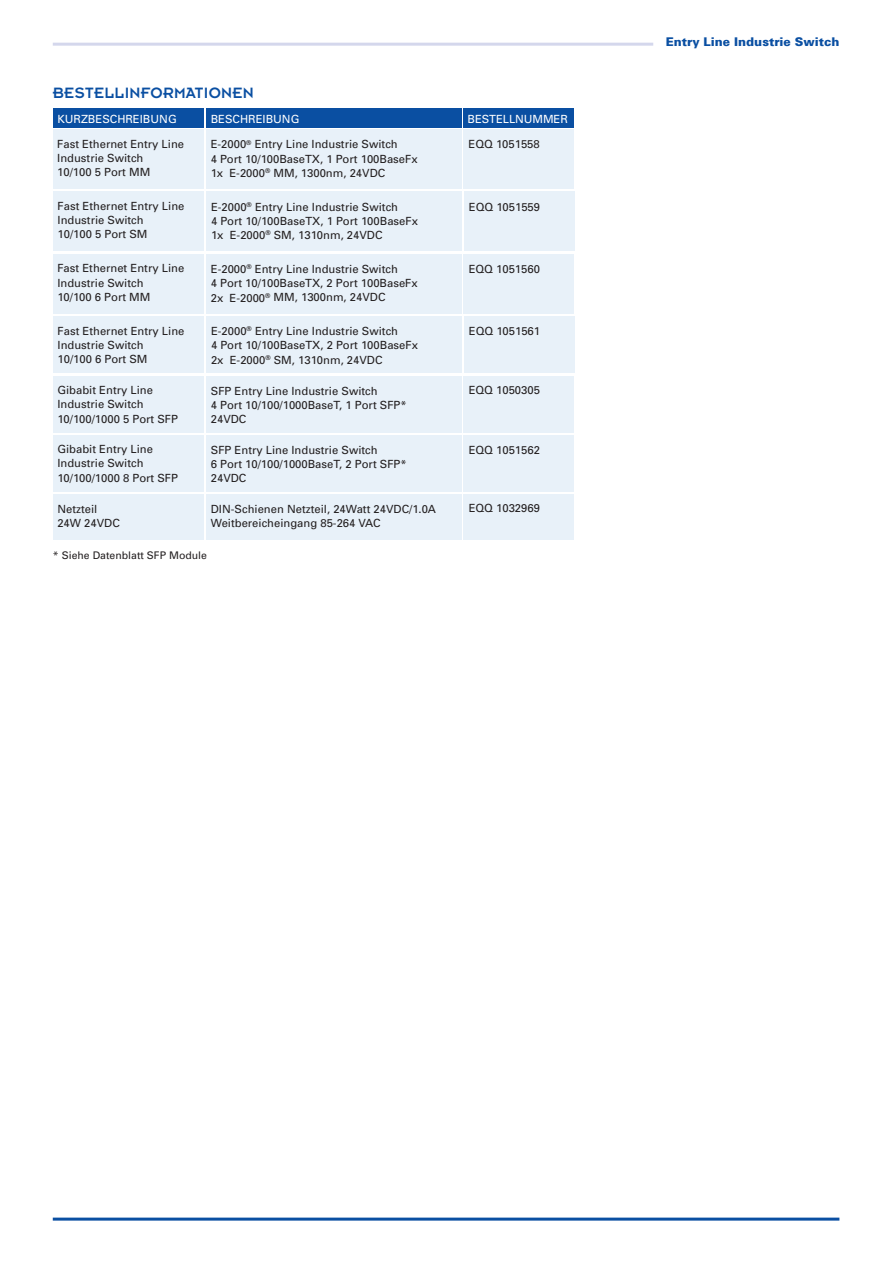
<style>
.page{position:relative;width:893px;height:1263px;background:#fff}
.page>*{position:absolute;margin:0;border:0;box-sizing:border-box;transform-origin:0 0}
.t1{font:16.5px "Insignia";letter-spacing:.02em;color:#0a4fa2}
.t2{font:900 12px "Univers";color:#0a4fa2}
.t3{font:11.25px/14.2px "Univers";color:#231f20}
.t4{font:11.25px "Univers";color:#fff}
.t5{font:10.5px "Univers";color:#231f20}
</style>
<div class="page">
<hr style="left:53px;top:43px;width:600px;height:3px;background:#d4d7ec">
<hr style="left:53px;top:1217px;width:786px;height:3px;background:#0a4fa2">
<div style="left:206px;top:108px;width:256px;height:19px;background:#0a4fa2"></div>
<div style="left:53px;top:108px;width:151px;height:19px;background:#0a4fa2"></div>
<div style="left:463px;top:108px;width:111px;height:19px;background:#0a4fa2"></div>
<div style="left:206px;top:129px;width:256px;height:60px;background:#e8f1f9"></div>
<div style="left:53px;top:129px;width:151px;height:60px;background:#e8f1f9"></div>
<div style="left:463px;top:129px;width:111px;height:60px;background:#e8f1f9"></div>
<div style="left:207px;top:191px;width:255px;height:60px;background:#e8f1f9"></div>
<div style="left:53px;top:191px;width:151px;height:60px;background:#e8f1f9"></div>
<div style="left:464px;top:191px;width:110px;height:60px;background:#e8f1f9"></div>
<div style="left:207px;top:317px;width:255px;height:56px;background:#e8f1f9"></div>
<div style="left:53px;top:317px;width:151px;height:56px;background:#e8f1f9"></div>
<div style="left:464px;top:317px;width:110px;height:56px;background:#e8f1f9"></div>
<div style="left:207px;top:376px;width:255px;height:57px;background:#e8f1f9"></div>
<div style="left:53px;top:376px;width:151px;height:57px;background:#e8f1f9"></div>
<div style="left:464px;top:376px;width:110px;height:57px;background:#e8f1f9"></div>
<div style="left:207px;top:254px;width:255px;height:59px;background:#e8f1f9"></div>
<div style="left:53px;top:254px;width:151px;height:59px;background:#e8f1f9"></div>
<div style="left:464px;top:254px;width:110px;height:59px;background:#e8f1f9"></div>
<div style="left:207px;top:435px;width:255px;height:57px;background:#e8f1f9"></div>
<div style="left:53px;top:435px;width:151px;height:57px;background:#e8f1f9"></div>
<div style="left:464px;top:435px;width:110px;height:57px;background:#e8f1f9"></div>
<div style="left:207px;top:494px;width:255px;height:45px;background:#e8f1f9"></div>
<div style="left:53px;top:494px;width:151px;height:45px;background:#e8f1f9"></div>
<div style="left:464px;top:494px;width:110px;height:45px;background:#e8f1f9"></div>
<h1 class="t1" style="left:53px;top:85px;width:202px">BESTELLINFORMATIONEN</h1>
<p class="t4" style="left:57px;top:112px;width:121px">KURZBESCHREIBUNG</p>
<p class="t4" style="left:211px;top:112px;width:90px">BESCHREIBUNG</p>
<p class="t4" style="left:468px;top:112px;width:102px">BESTELLNUMMER</p>
<p class="t3" style="left:57px;top:136px;width:128px">Fast Ethernet Entry Line<br>Industrie Switch<br>10/100 5 Port MM</p>
<p class="t3" style="left:211px;top:137px;width:208px">E-2000<sup>®</sup> Entry Line Industrie Switch<br>4 Port 10/100BaseTX, 1 Port 100BaseFx<br>1x E-2000<sup>®</sup> MM, 1300nm, 24VDC</p>
<p class="t3" style="left:468px;top:137px;width:73px">EQQ 1051558</p>
<p class="t3" style="left:58px;top:199px;width:128px">Fast Ethernet Entry Line<br>Industrie Switch<br>10/100 5 Port SM</p>
<p class="t3" style="left:211px;top:199px;width:208px">E-2000<sup>®</sup> Entry Line Industrie Switch<br>4 Port 10/100BaseTX, 1 Port 100BaseFx<br>1x E-2000<sup>®</sup> SM, 1310nm, 24VDC</p>
<p class="t3" style="left:469px;top:199px;width:73px">EQQ 1051559</p>
<p class="t3" style="left:57px;top:261px;width:128px">Fast Ethernet Entry Line<br>Industrie Switch<br>10/100 6 Port MM</p>
<p class="t3" style="left:211px;top:262px;width:208px">E-2000<sup>®</sup> Entry Line Industrie Switch<br>4 Port 10/100BaseTX, 2 Port 100BaseFx<br>2x E-2000<sup>®</sup> MM, 1300nm, 24VDC</p>
<p class="t3" style="left:469px;top:262px;width:73px">EQQ 1051560</p>
<p class="t3" style="left:58px;top:323px;width:128px">Fast Ethernet Entry Line<br>Industrie Switch<br>10/100 6 Port SM</p>
<p class="t3" style="left:211px;top:324px;width:208px">E-2000<sup>®</sup> Entry Line Industrie Switch<br>4 Port 10/100BaseTX, 2 Port 100BaseFx<br>2x E-2000<sup>®</sup> SM, 1310nm, 24VDC</p>
<p class="t3" style="left:469px;top:324px;width:73px">EQQ 1051561</p>
<p class="t3" style="left:57px;top:383px;width:122px">Gibabit Entry Line<br>Industrie Switch<br>10/100/1000 5 Port SFP</p>
<p class="t3" style="left:211px;top:383px;width:197px">SFP Entry Line Industrie Switch<br>4 Port 10/100/1000BaseT, 1 Port SFP*<br>24VDC</p>
<p class="t3" style="left:469px;top:383px;width:73px">EQQ 1050305</p>
<p class="t3" style="left:57px;top:442px;width:122px">Gibabit Entry Line<br>Industrie Switch<br>10/100/1000 8 Port SFP</p>
<p class="t3" style="left:211px;top:443px;width:197px">SFP Entry Line Industrie Switch<br>6 Port 10/100/1000BaseT, 2 Port SFP*<br>24VDC</p>
<p class="t3" style="left:469px;top:442px;width:73px">EQQ 1051562</p>
<p class="t3" style="left:57px;top:502px;width:64px">Netzteil<br>24W 24VDC</p>
<p class="t3" style="left:211px;top:502px;width:227px">DIN-Schienen Netzteil, 24Watt 24VDC/1.0A<br>Weitbereicheingang 85-264 VAC</p>
<p class="t3" style="left:469px;top:501px;width:73px">EQQ 1032969</p>
<p class="t5" style="left:53px;top:549px;width:156px">* Siehe Datenblatt SFP Module</p>
<p class="t2" style="left:666px;top:34px;width:175px">Entry Line Industrie Switch</p>
</div>
